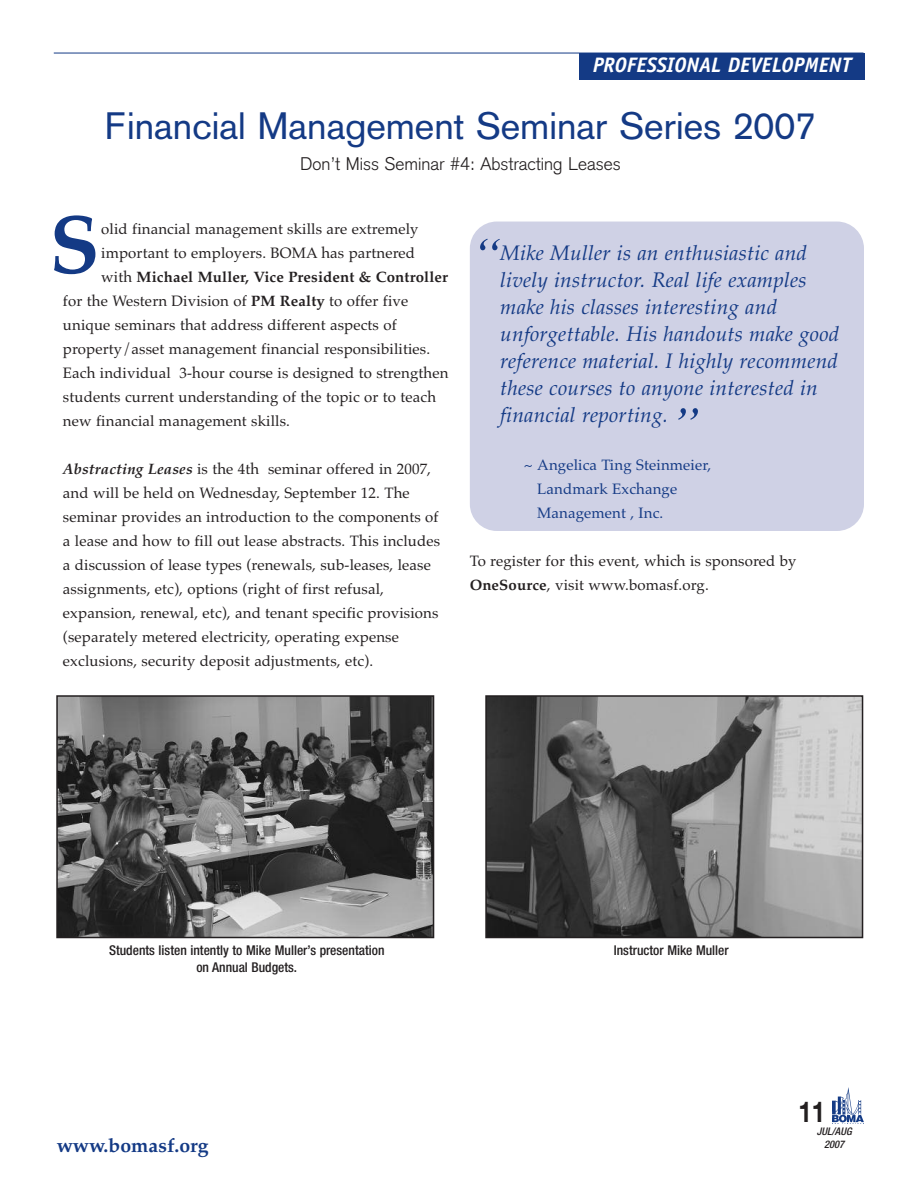
<style>
.page{position:relative;width:918px;height:1188px;background:#fff}
.page>*{position:absolute;margin:0;border:0;box-sizing:border-box;transform-origin:0 0}
.t1{font:700 82.5px "Palatino";color:#143a85}
.t2{font:italic 54px "Times";color:#143a85}
.t3{font:37.5px "Akzidenz Grotesk";color:#143a85}
.t4{font:700 28.8px "Helvetica Neue";color:#231f20;scale:.83 1}
.t5{font:italic 21px/27px "Palatino";letter-spacing:.01em;color:#143a85}
.t6{font:italic 700 21px "Officina Sans";color:#fff}
.t7{font:19.5px "Palatino Bold Os F";color:#143a85}
.t8{font:300 18px "Akzidenz Grotesk";color:#231f20}
.t9{font:15px/24px "Palatino";letter-spacing:.01em;color:#231f20}
.t10{font:15px/24px "Palatino";letter-spacing:.01em;color:#143a85}
.t11{font:700 15px "Palatino";letter-spacing:.01em;color:#231f20}
.t12{font:500 condensed 13.5px/16.2px "Helvetica Neue";color:#231f20;text-align:center}
.t13{font:italic 500 condensed 10.5px/13.5px "Helvetica Neue";color:#231f20;text-align:center}
.s1{font-weight:400}
.s2{font-weight:700}
.s3{font-weight:700;font-style:italic}
</style>
<div class="page">
<div style="left:470px;top:222px;width:394px;height:309px;background:#cfd1e5;border-radius:27px"></div>
<div style="left:579px;top:53px;width:286px;height:27px;background:#143a85"></div>
<img style="left:832px;top:1087px;width:31px;height:37px">
<hr style="left:54px;top:53px;width:810px;height:1px;background:#143a85">
<img style="left:59px;top:698px;width:372px;height:237px">
<div style="left:56px;top:695px;width:378px;height:243px;border:2px solid #231f20"></div>
<img style="left:488px;top:698px;width:372px;height:237px">
<div style="left:485px;top:695px;width:378px;height:243px;border:2px solid #231f20"></div>
<h3 class="t6" style="left:593px;top:57px;width:260px">PROFESSIONAL DEVELOPMENT</h3>
<h3 class="t3" style="left:105px;top:112px;width:713px">Financial Management Seminar Series 2007</h3>
<p class="t8" style="left:300px;top:157px;width:322px">Don’t Miss Seminar #4: Abstracting Leases</p>
<h1 class="t1" style="left:49px;top:196px;width:52px">S</h1>
<p class="t9" style="left:101px;top:217px;width:319px">olid financial management skills are extremely</p>
<p class="t9" style="left:101px;top:241px;width:315px">important to employers. BOMA has partnered</p>
<p class="t11" style="left:101px;top:268px;width:348px"><span class="s1">with</span> Michael Muller, Vice President &amp; Controller</p>
<p class="t9" style="left:63px;top:289px;width:347px">for the Western Division of <span class="s2">PM Realty</span> to offer five</p>
<p class="t9" style="left:63px;top:313px;width:335px">unique seminars that address different aspects of</p>
<p class="t9" style="left:63px;top:337px;width:369px">property/asset management financial responsibilities.</p>
<p class="t9" style="left:63px;top:361px;width:387px">Each individual 3-hour course is designed to strengthen</p>
<p class="t9" style="left:63px;top:385px;width:375px">students current understanding of the topic or to teach</p>
<p class="t9" style="left:63px;top:409px;width:229px">new financial management skills.</p>
<p class="t9" style="left:63px;top:457px;width:379px"><span class="s3">Abstracting Leases</span> is the 4th seminar offered in 2007, and will be held on Wednesday, September 12. The seminar provides an introduction to the components of a lease and how to fill out lease abstracts. This includes a discussion of lease types (renewals, sub-leases, lease assignments, etc), options (right of first refusal, expansion, renewal, etc), and tenant specific provisions (separately metered electricity, operating expense exclusions, security deposit adjustments, etc).</p>
<h2 class="t2" style="left:470px;top:225px;width:32px">“</h2>
<p class="t5" style="left:500px;top:239px;width:341px">Mike Muller is an enthusiastic and lively instructor. Real life examples make his classes interesting and unforgettable. His handouts make good reference material. I highly recommend these courses to anyone interested in financial reporting.</p>
<h2 class="t2" style="left:668px;top:395px;width:32px">”</h2>
<p class="t10" style="left:537px;top:453px;width:175px;text-indent:-14px">~ Angelica Ting Steinmeier,<br>Landmark Exchange<br>Management , Inc.</p>
<p class="t9" style="left:470px;top:549px;width:328px">To register for this event, which is sponsored by<br><span class="s2">OneSource</span>, visit www.bomasf.org.</p>
<p class="t12" style="left:109px;top:944px;width:277px">Students listen intently to Mike Muller’s presentation on Annual Budgets.</p>
<p class="t12" style="left:614px;top:944px;width:117px">Instructor Mike Muller</p>
<h3 class="t7" style="left:57px;top:1138px;width:154px">www.bomasf.org</h3>
<h3 class="t4" style="left:798px;top:1102px;width:34px">11</h3>
<p class="t13" style="left:817px;top:1125px;width:36px">JUL/AUG<br>2007</p>
</div>
